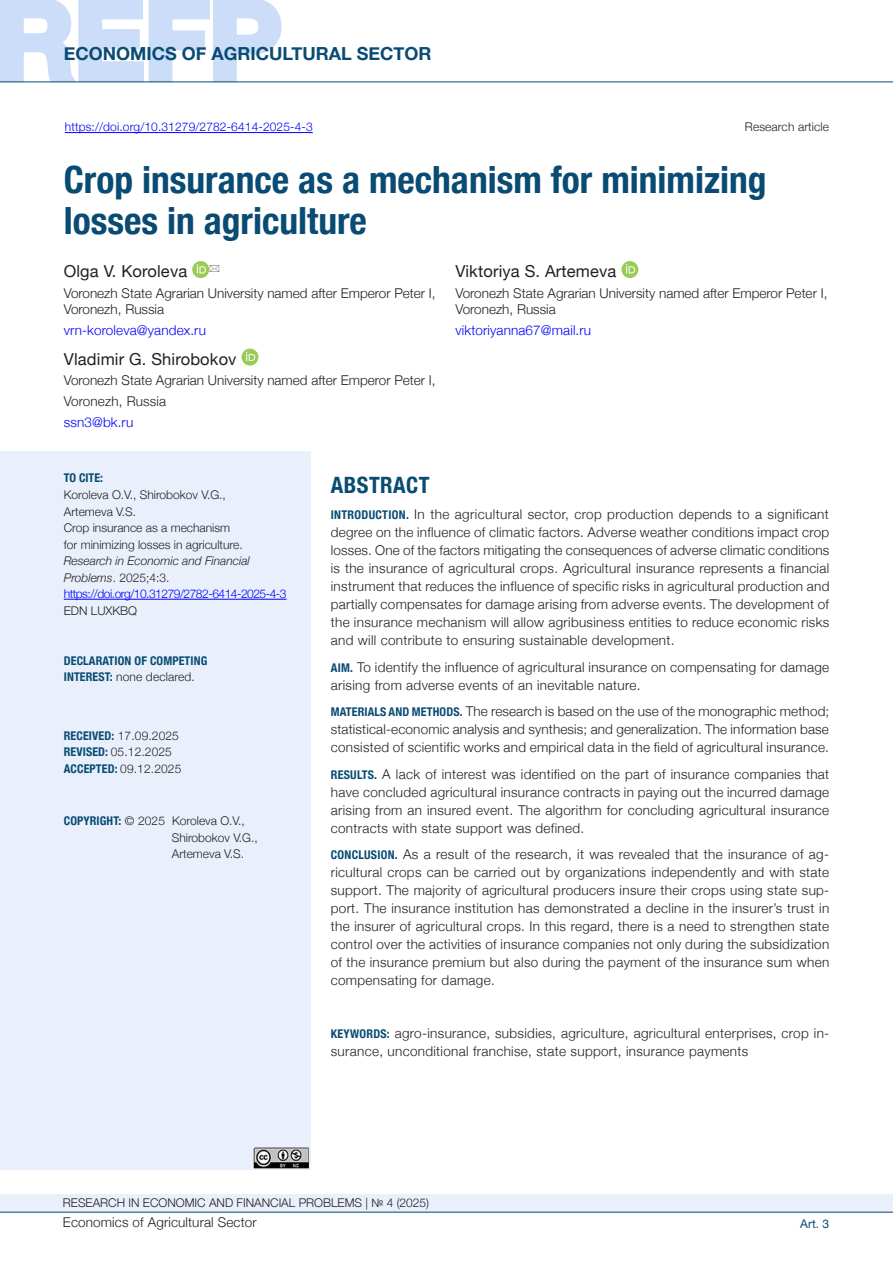
<style>
.page{position:relative;width:893px;height:1263px;background:#fff}
.page>*{position:absolute;margin:0;border:0;box-sizing:border-box;transform-origin:0 0}
.ЗАГОЛОВОК{font:700 condensed 37.5px/40.5px "Helvetica Neue";color:#094b73}
.Аннотация-Заг{font:700 condensed 22.5px "Helvetica Neue";letter-spacing:.02em;color:#094b73}
.t1{font:700 18px "Helvetica Neue";color:#094b73}
.АВТОР{font:16.5px "Helvetica Neue";letter-spacing:.01em;color:#231f20}
.Аннотация-рус{font:300 13.5px/18px "Helvetica Neue";letter-spacing:.025em;color:#231f20;text-align:justify}
.ИНСТИТУТ{font:300 13.5px/16.5px "Helvetica Neue";color:#231f20}
.ИНСТИТУТ-2{font:300 13.5px "Helvetica Neue";letter-spacing:.01em;color:#00f}
.ОСНОВНОЙ{font:300 13.5px "Helvetica Neue";letter-spacing:.01em;color:#231f20}
.Цитата{font:300 12px/16.5px "Helvetica Neue";color:#231f20}
.ИНСТИТУТ-3{font:300 12px/16.5px "Helvetica Neue";color:#231f20}
.ИНСТИТУТ-4{font:700 condensed 12px/16.5px "Helvetica Neue";letter-spacing:.01em;color:#094b73}
.doi{font:300 12px "Helvetica Neue";letter-spacing:.01em;color:#00f}
.УДК{font:300 12px "Helvetica Neue";letter-spacing:.01em;color:#231f20}
.Цитата-2{font:700 condensed 12px "Helvetica Neue";color:#094b73}
.t2{font:12px "Helvetica Neue";color:#094b73}
.s1{font-style:italic}
.s2{color:#00f}
.s3{font-weight:300;font-stretch:normal;color:#231f20}
.s4{font-weight:700;font-stretch:condensed;color:#094b73}
.s5{font-weight:700;font-stretch:condensed;font-size:12px;color:#094b73}
</style>
<div class="page">
<div style="left:0;top:1194px;width:893px;height:18px;background:#e9f0fc"></div>
<hr style="left:0;top:1212px;width:893px;height:1px;background:#094b73">
<svg style="left:0;top:0;width:286px;height:83px"></svg>
<hr style="left:0;top:81px;width:893px;height:1px;background:#094b73">
<div style="left:0;top:451px;width:310px;height:718px;background:#e9f0fc"></div>
<hr style="left:64px;top:599px;width:223px;height:1px;background:#00f">
<hr style="left:65px;top:132px;width:248px;height:1px;background:#00f">
<svg style="left:192px;top:261px;width:17px;height:17px"></svg>
<svg style="left:241px;top:349px;width:17px;height:17px"></svg>
<svg style="left:241px;top:349px;width:18px;height:12px"></svg>
<svg style="left:621px;top:261px;width:17px;height:17px"></svg>
<svg style="left:621px;top:261px;width:18px;height:12px"></svg>
<img style="left:253px;top:1148px;width:56px;height:20px">
<svg style="left:192px;top:261px;width:18px;height:12px"></svg>
<p class="t1" style="left:64px;top:40px;width:369px">ECONOMICS OF AGRICULTURAL SECTOR</p>
<p class="doi" style="left:65px;top:117px;width:250px">https://doi.org/10.31279/2782-6414-2025-4-3</p>
<p class="УДК" style="left:745px;top:117px;width:86px">Research article</p>
<p class="ЗАГОЛОВОК" style="left:64px;top:157px;width:704px">Crop insurance as a mechanism for minimizing losses in agriculture</p>
<p class="АВТОР" style="left:64px;top:259px;width:125px">Olga V. Koroleva</p>
<p class="ИНСТИТУТ" style="left:64px;top:284px;width:373px">Voronezh State Agrarian University named after Emperor Peter I,<br>Voronezh, Russia</p>
<p class="ИНСТИТУТ-2" style="left:64px;top:319px;width:144px">vrn-koroleva@yandex.ru</p>
<p class="АВТОР" style="left:64px;top:347px;width:174px">Vladimir G. Shirobokov</p>
<p class="ИНСТИТУТ" style="left:64px;top:371px;width:373px">Voronezh State Agrarian University named after Emperor Peter I,</p>
<p class="ИНСТИТУТ" style="left:64px;top:392px;width:104px">Voronezh, Russia</p>
<p class="ИНСТИТУТ-2" style="left:64px;top:411px;width:71px">ssn3@bk.ru</p>
<p class="АВТОР" style="left:455px;top:259px;width:162px">Viktoriya S. Artemeva</p>
<p class="ИНСТИТУТ" style="left:455px;top:284px;width:373px">Voronezh State Agrarian University named after Emperor Peter I,<br>Voronezh, Russia</p>
<p class="ИНСТИТУТ-2" style="left:455px;top:319px;width:137px">viktoriyanna67@mail.ru</p>
<p class="Цитата-2" style="left:64px;top:468px;width:41px">TO CITE:</p>
<p class="Цитата" style="left:64px;top:486px;width:224px">Koroleva O.V., Shirobokov V.G.,<br>Artemeva V.S.<br>Crop insurance as a mechanism<br>for minimizing losses in agriculture.<br><span class="s1">Research in Economic and Financial<br>Problems</span>. 2025;4:3. <span class="s2">https://doi.org/10.31279/2782-6414-2025-4-3</span></p>
<p class="Цитата" style="left:64px;top:601px;width:75px">EDN LUXKBQ</p>
<p class="ИНСТИТУТ-4" style="left:64px;top:651px;width:145px">DECLARATION OF COMPETING<br>INTEREST: <span class="s3">none declared.</span></p>
<p class="ИНСТИТУТ-3" style="left:64px;top:726px;width:119px"><span class="s4">RECEIVED:</span> 17.09.2025<br><span class="s4">REVISED:</span> 05.12.2025<br><span class="s4">ACCEPTED:</span> 09.12.2025</p>
<p class="ИНСТИТУТ-3" style="left:172px;top:812px;width:88px;text-indent:-108px"><span class="s4">COPYRIGHT:</span> ©️ 2025 Koroleva O.V.,<br>Shirobokov V.G.,<br>Artemeva V.S.</p>
<p class="Аннотация-Заг" style="left:331px;top:466px;width:100px">ABSTRACT</p>
<p class="Аннотация-рус" style="left:331px;top:504px;width:500px"><span class="s5">INTRODUCTION.</span> In the agricultural sector, crop production depends to a significant degree on the influence of climatic factors. Adverse weather conditions impact crop losses. One of the factors mitigating the consequences of adverse climatic conditions is the insurance of agricultural crops. Agricultural insurance represents a financial instrument that reduces the influence of specific risks in agricultural production and partially compensates for damage arising from adverse events. The development of the insurance mechanism will allow agribusiness entities to reduce economic risks and will contribute to ensuring sustainable development.</p>
<p class="Аннотация-рус" style="left:331px;top:657px;width:500px"><span class="s5">AIM.</span> To identify the influence of agricultural insurance on compensating for damage arising from adverse events of an inevitable nature.</p>
<p class="Аннотация-рус" style="left:331px;top:701px;width:500px"><span class="s5">MATERIALS AND METHODS.</span> The research is based on the use of the monographic method; statistical-economic analysis and synthesis; and generalization. The information base consisted of scientific works and empirical data in the field of agricultural insurance.</p>
<p class="Аннотация-рус" style="left:331px;top:764px;width:500px"><span class="s5">RESULTS.</span> A lack of interest was identified on the part of insurance companies that have concluded agricultural insurance contracts in paying out the incurred damage arising from an insured event. The algorithm for concluding agricultural insurance contracts with state support was defined.</p>
<p class="Аннотация-рус" style="left:331px;top:844px;width:500px"><span class="s5">CONCLUSION.</span> As a result of the research, it was revealed that the insurance of ag&shy;ricultural crops can be carried out by organizations independently and with state support. The majority of agricultural producers insure their crops using state sup&shy;port. The insurance institution has demonstrated a decline in the insurer’s trust in the insurer of agricultural crops. In this regard, there is a need to strengthen state control over the activities of insurance companies not only during the subsidization of the insurance premium but also during the payment of the insurance sum when compensating for damage.</p>
<p class="Аннотация-рус" style="left:331px;top:1023px;width:500px"><span class="s5">KEYWORDS:</span> agro-insurance, subsidies, agriculture, agricultural enterprises, crop in&shy;surance, unconditional franchise, state support, insurance payments</p>
<p class="Цитата" style="left:63px;top:1194px;width:368px">RESEARCH IN ECONOMIC AND FINANCIAL PROBLEMS | № 4 (2025)</p>
<p class="ОСНОВНОЙ" style="left:63px;top:1211px;width:195px">Economics of Agricultural Sector</p>
<p class="t2" style="left:800px;top:1214px;width:30px">Art. 3</p>
</div>
